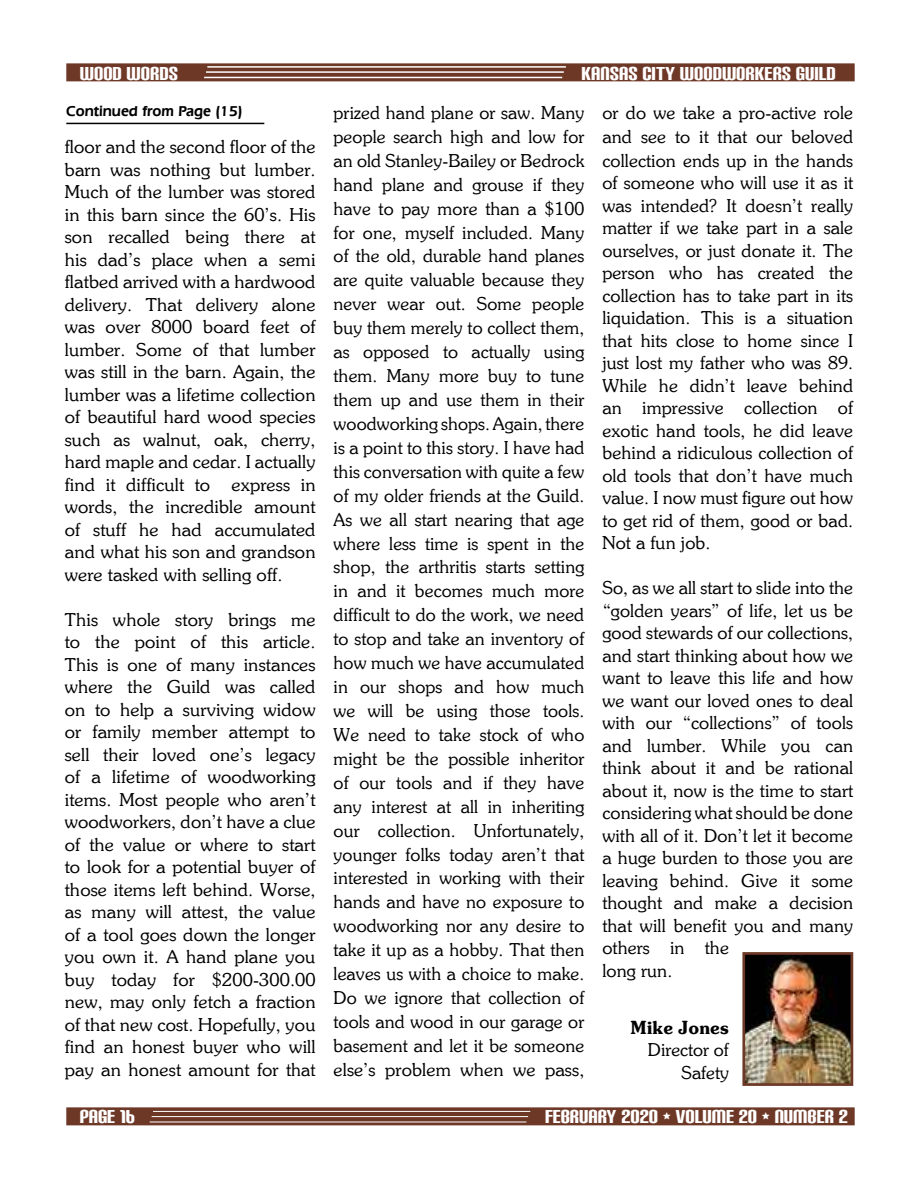
<style>
.page{position:relative;width:918px;height:1188px;background:#fff}
.page>*{position:absolute;margin:0;border:0;box-sizing:border-box;transform-origin:0 0}
.t1{font:22.5px "Carbon Block";color:#fff}
.t2{font:18px/22.5px "Souvienne Regular SWFTE";letter-spacing:.005em;color:#000;text-align:justify}
.t3{font:18px "Souvienne Bold SWFTE";color:#000}
.t4{font:600 15px "Eras IT Cby BT";color:#000}
</style>
<div class="page">
<hr style="left:66px;top:123px;width:198px;height:1px;background:#000">
<div style="left:66px;top:63px;width:789px;height:18px;background:#6e3827"></div>
<hr style="left:207px;top:66px;width:359px;height:2px;background:#fff">
<hr style="left:204px;top:77px;width:358px;height:1px;background:#fff">
<hr style="left:206px;top:71px;width:358px;height:2px;background:#fff">
<div style="left:66px;top:1107px;width:789px;height:18px;background:#6e3827"></div>
<hr style="left:153px;top:1111px;width:377px;height:1px;background:#fff">
<hr style="left:150px;top:1122px;width:376px;height:1px;background:#fff">
<hr style="left:152px;top:1116px;width:376px;height:1px;background:#fff">
<img style="left:746px;top:956px;width:103px;height:126px">
<div style="left:742px;top:952px;width:111px;height:134px;border:3px solid #6e3827"></div>
<p class="t1" style="left:80px;top:59px;width:100px">WOOD WORDS</p>
<p class="t1" style="left:581px;top:59px;width:256px">KANSAS CITY WOODWORKERS GUILD</p>
<p class="t4" style="left:66px;top:106px;width:178px">Continued from Page (15)</p>
<p class="t2" style="left:65px;top:137px;width:252px">floor and the second floor of the barn was nothing but lumber.<br>Much of the lumber was stored in this barn since the 60’s. His son recalled being there at his dad’s place when a semi flatbed arrived with a hardwood delivery. That delivery alone was over 8000 board feet of lumber. Some of that lumber was still in the barn. Again, the lumber was a lifetime collection of beautiful hard wood species such as walnut, oak, cherry, hard maple and cedar. I actually find it difficult to express in words, the incredible amount of stuff he had accumulated and what his son and grandson were tasked with selling off.</p>
<p class="t2" style="left:65px;top:609px;width:252px">This whole story brings me to the point of this article.<br>This is one of many instances where the Guild was called on to help a surviving widow or family member attempt to sell their loved one’s legacy of a lifetime of woodworking items. Most people who aren’t woodworkers, don’t have a clue of the value or where to start to look for a potential buyer of those items left behind. Worse, as many will attest, the value of a tool goes down the longer you own it. A hand plane you buy today for $200-300.00 new, may only fetch a fraction of that new cost. Hopefully, you find an honest buyer who will pay an honest amount for that</p>
<p class="t2" style="left:334px;top:102px;width:252px;line-height:23.9px">prized hand plane or saw. Many people search high and low for an old Stanley-Bailey or Bedrock hand plane and grouse if they have to pay more than a $100 for one, myself included. Many of the old, durable hand planes are quite valuable because they never wear out. Some people buy them merely to collect them, as opposed to actually using them. Many more buy to tune them up and use them in their woodworking shops. Again, there is a point to this story. I have had this conversation with quite a few of my older friends at the Guild.<br>As we all start nearing that age where less time is spent in the shop, the arthritis starts setting in and it becomes much more difficult to do the work, we need to stop and take an inventory of how much we have accumulated in our shops and how much we will be using those tools.<br>We need to take stock of who might be the possible inheritor of our tools and if they have any interest at all in inheriting our collection. Unfortunately, younger folks today aren’t that interested in working with their hands and have no exposure to woodworking nor any desire to take it up as a hobby. That then leaves us with a choice to make.<br>Do we ignore that collection of tools and wood in our garage or basement and let it be someone else’s problem when we pass,</p>
<p class="t2" style="left:602px;top:102px;width:252px">or do we take a pro-active role and see to it that our beloved collection ends up in the hands of someone who will use it as it was intended? It doesn’t really matter if we take part in a sale ourselves, or just donate it. The person who has created the collection has to take part in its liquidation. This is a situation that hits close to home since I just lost my father who was 89.<br>While he didn’t leave behind an impressive collection of exotic hand tools, he did leave behind a ridiculous collection of old tools that don’t have much value. I now must figure out how to get rid of them, good or bad.<br>Not a fun job.</p>
<p class="t2" style="left:602px;top:578px;width:252px;text-align:left">So, as we all start to slide into the “golden years” of life, let us be good stewards of our collections, and start thinking about how we want to leave this life and how we want our loved ones to deal with our “collections” of tools and lumber. While you can think about it and be rational about it, now is the time to start considering what should be done with all of it. Don’t let it become a huge burden to those you are leaving behind. Give it some thought and make a decision that will benefit you and many others in the<br>long run.</p>
<p class="t3" style="left:630px;top:1020px;width:100px">Mike Jones</p>
<p class="t2" style="left:648px;top:1040px;width:82px;text-align:right">Director of<br>Safety</p>
<p class="t1" style="left:80px;top:1102px;width:56px">PAGE 16</p>
<p class="t1" style="left:545px;top:1102px;width:304px">FEBRUARY 2020 • VOLUME 20 • NUMBER 2</p>
</div>
